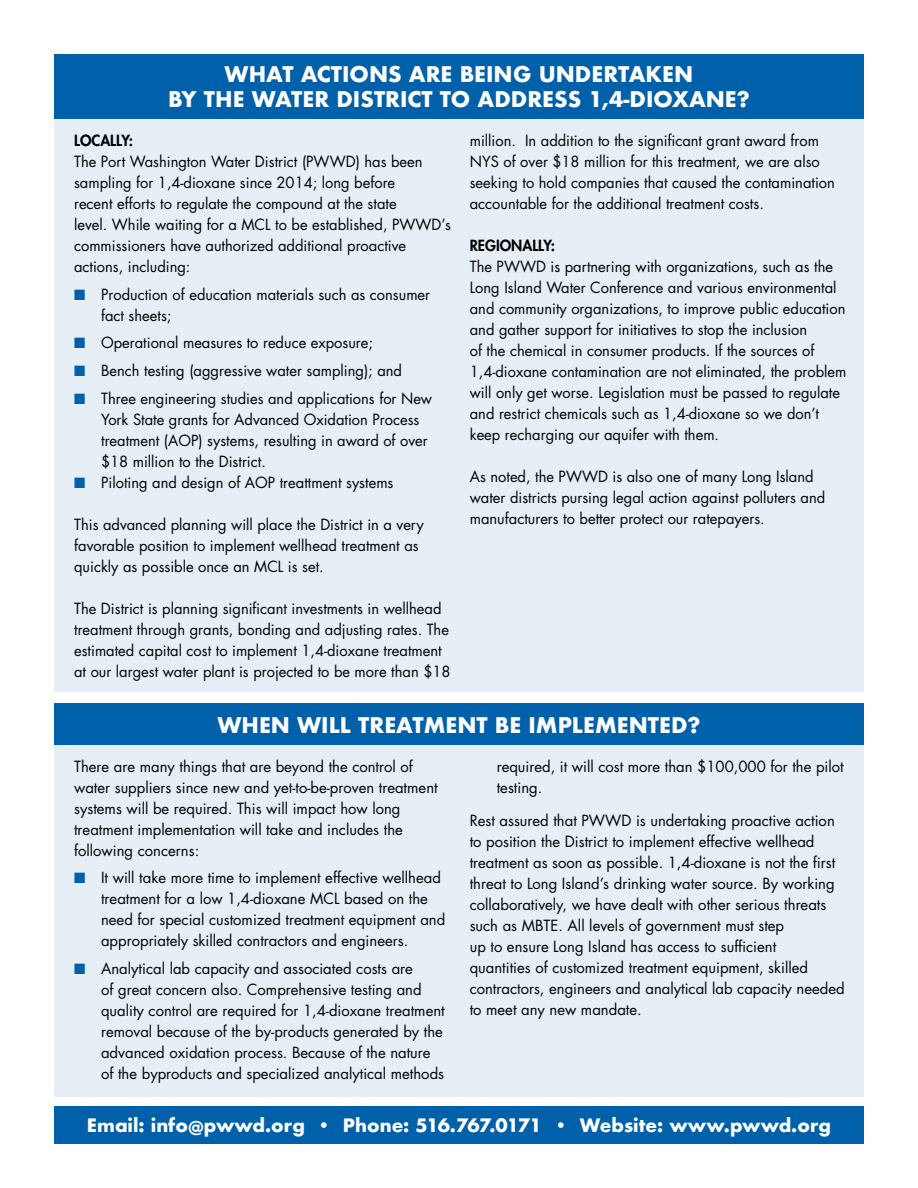
<style>
.page{position:relative;width:918px;height:1188px;background:#fff}
.page>*{position:absolute;margin:0;border:0;box-sizing:border-box;transform-origin:0 0}
.t1{font:700 21px/25.2px "Futura";color:#fff;text-align:center}
.t2{font:700 18px "Futura";color:#fff}
.t3{font:15px/21px "Futura";color:#000}
.t4{font:800 15px "Futura";color:#000}
.s1{color:#0060a9}
</style>
<div class="page">
<div style="left:54px;top:1106px;width:810px;height:38px;background:#0060a9"></div>
<div style="left:54px;top:56px;width:810px;height:636px;background:#e6eff6"></div>
<div style="left:54px;top:706px;width:810px;height:391px;background:#e6eff6"></div>
<div style="left:54px;top:54px;width:810px;height:65px;background:#0060a9"></div>
<div style="left:54px;top:704px;width:810px;height:41px;background:#0060a9"></div>
<h1 class="t1" style="left:168px;top:61px;width:583px">WHAT ACTIONS ARE BEING UNDERTAKEN<br>BY THE WATER DISTRICT TO ADDRESS 1,4-DIOXANE?</h1>
<p class="t4" style="left:74px;top:130px;width:60px">LOCALLY:</p>
<p class="t3" style="left:74px;top:151px;width:378px">The Port Washington Water District (PWWD) has been sampling for 1,4-dioxane since 2014; long before<br>recent efforts to regulate the compound at the state<br>level. While waiting for a MCL to be established, PWWD’s commissioners have authorized additional proactive actions, including:</p>
<p class="t3" style="left:101px;top:283px;width:331px;text-indent:-27px"><span class="s1">■</span> Production of education materials such as consumer fact sheets;</p>
<p class="t3" style="left:74px;top:332px;width:300px"><span class="s1">■</span> Operational measures to reduce exposure;</p>
<p class="t3" style="left:74px;top:360px;width:329px"><span class="s1">■</span> Bench testing (aggressive water sampling); and</p>
<p class="t3" style="left:101px;top:388px;width:332px;text-indent:-27px"><span class="s1">■</span> Three engineering studies and applications for New York State grants for Advanced Oxidation Process treatment (AOP) systems, resulting in award of over $18 million to the District.</p>
<p class="t3" style="left:74px;top:472px;width:321px"><span class="s1">■</span> Piloting and design of AOP treattment systems</p>
<p class="t3" style="left:74px;top:514px;width:351px">This advanced planning will place the District in a very favorable position to implement wellhead treatment as quickly as possible once an MCL is set.</p>
<p class="t3" style="left:74px;top:598px;width:378px">The District is planning significant investments in wellhead treatment through grants, bonding and adjusting rates. The estimated capital cost to implement 1,4-dioxane treatment at our largest water plant is projected to be more than $18</p>
<p class="t3" style="left:470px;top:130px;width:367px">million. In addition to the significant grant award from NYS of over $18 million for this treatment, we are also seeking to hold companies that caused the contamination accountable for the additional treatment costs.</p>
<p class="t4" style="left:470px;top:235px;width:87px">REGIONALLY:</p>
<p class="t3" style="left:470px;top:256px;width:378px">The PWWD is partnering with organizations, such as the Long Island Water Conference and various environmental and community organizations, to improve public education and gather support for initiatives to stop the inclusion<br>of the chemical in consumer products. If the sources of 1,4-dioxane contamination are not eliminated, the problem will only get worse. Legislation must be passed to regulate and restrict chemicals such as 1,4-dioxane so we don’t keep recharging our aquifer with them.</p>
<p class="t3" style="left:470px;top:466px;width:357px">As noted, the PWWD is also one of many Long Island water districts pursing legal action against polluters and manufacturers to better protect our ratepayers.</p>
<h1 class="t1" style="left:217px;top:712px;width:485px">WHEN WILL TREATMENT BE IMPLEMENTED?</h1>
<p class="t3" style="left:74px;top:756px;width:365px">There are many things that are beyond the control of water suppliers since new and yet-to-be-proven treatment systems will be required. This will impact how long treatment implementation will take and includes the following concerns:</p>
<p class="t3" style="left:101px;top:867px;width:346px;text-indent:-27px"><span class="s1">■</span> It will take more time to implement effective wellhead treatment for a low 1,4-dioxane MCL based on the need for special customized treatment equipment and appropriately skilled contractors and engineers.</p>
<p class="t3" style="left:101px;top:958px;width:345px;text-indent:-27px"><span class="s1">■</span> Analytical lab capacity and associated costs are<br>of great concern also. Comprehensive testing and quality control are required for 1,4-dioxane treatment removal because of the by-products generated by the advanced oxidation process. Because of the nature of the byproducts and specialized analytical methods</p>
<p class="t3" style="left:497px;top:756px;width:349px">required, it will cost more than $100,000 for the pilot testing.</p>
<p class="t3" style="left:470px;top:810px;width:376px">Rest assured that PWWD is undertaking proactive action to position the District to implement effective wellhead treatment as soon as possible. 1,4-dioxane is not the first threat to Long Island’s drinking water source. By working collaboratively, we have dealt with other serious threats such as MBTE. All levels of government must step<br>up to ensure Long Island has access to sufficient<br>quantities of customized treatment equipment, skilled contractors, engineers and analytical lab capacity needed to meet any new mandate.</p>
<p class="t2" style="left:87px;top:1112px;width:746px">Email: info@pwwd.org • Phone: 516.767.0171 • Website: www.pwwd.org</p>
</div>
